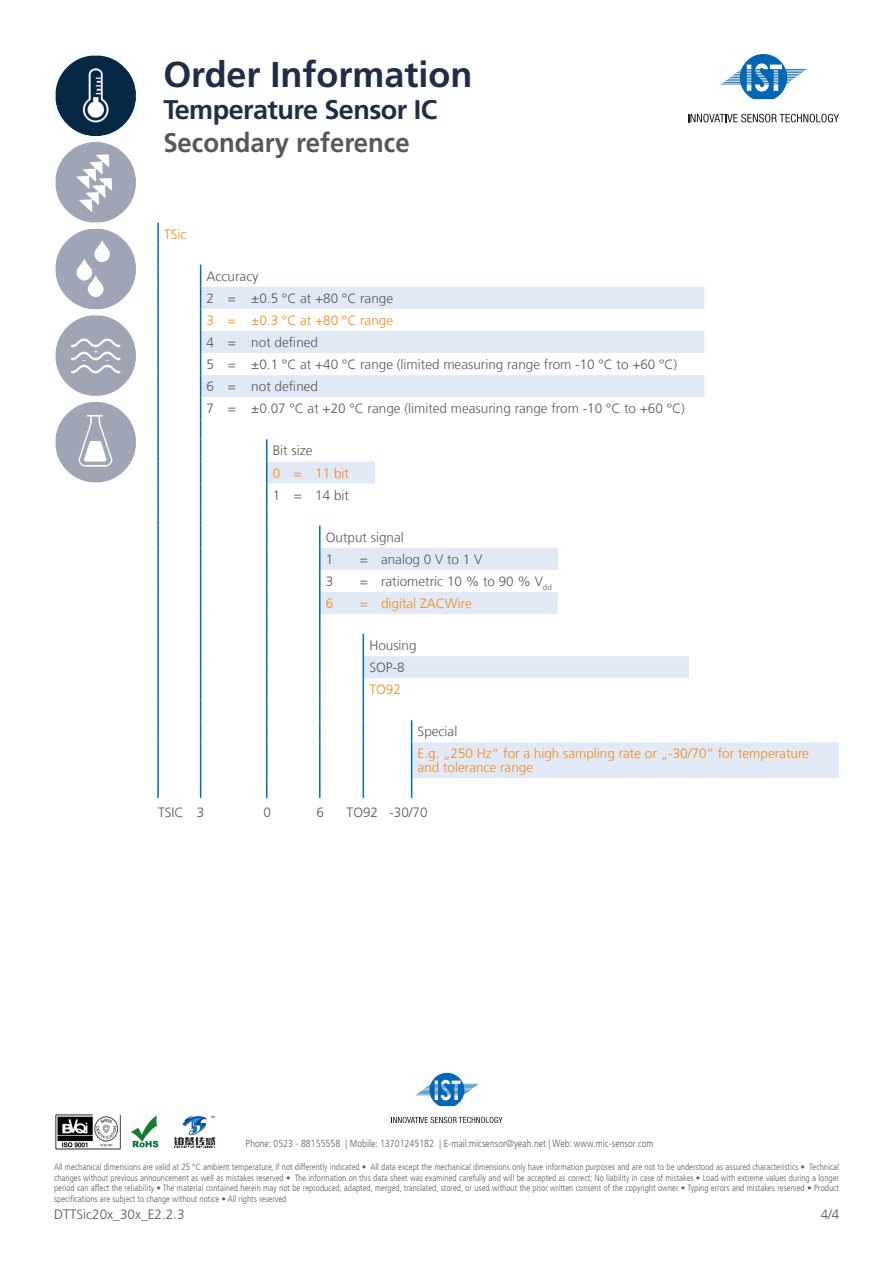
<style>
.page{position:relative;width:893px;height:1263px;background:#fff}
.page>*{position:absolute;margin:0;border:0;box-sizing:border-box;transform-origin:0 0}
.Heading{font:700 36px "Frutiger LT Com";color:#202d44}
.Heading2{font:700 27px "Frutiger LT Com";letter-spacing:-.02em;color:#202d44}
.Brief_Description{font:700 27px "Frutiger LT Com";color:#57585a;scale:.95 1}
.Text{font:300 13.5px "Frutiger LT Com";color:#57585a}
.Text-2{font:300 13.5px/13.5px "Frutiger LT Com";color:#f6891f}
.t1{font:300 condensed 10.2px "Frutiger LT Com";color:#606163}
.t2{font:300 condensed 9px/10.8px "Frutiger LT Com";color:#606163;text-align:justify}
</style>
<div class="page">
<img style="left:55px;top:55px;width:81px;height:428px">
<svg style="left:721px;top:54px;width:86px;height:45px"></svg>
<svg style="left:688px;top:114px;width:151px;height:8px"></svg>
<svg style="left:415px;top:1073px;width:64px;height:33px"></svg>
<svg style="left:391px;top:1117px;width:111px;height:6px"></svg>
<img style="left:55px;top:1114px;width:66px;height:36px">
<img style="left:131px;top:1115px;width:28px;height:33px">
<svg style="left:201px;top:287px;width:638px;height:491px"></svg>
<hr style="left:157px;top:223px;width:2px;height:22px;background:#006bb6">
<hr style="left:157px;top:245px;width:2px;height:20px;background:#006bb6">
<hr style="left:157px;top:265px;width:2px;height:22px;background:#006bb6">
<hr style="left:157px;top:287px;width:2px;height:22px;background:#006bb6">
<hr style="left:157px;top:309px;width:2px;height:22px;background:#006bb6">
<hr style="left:157px;top:331px;width:2px;height:22px;background:#006bb6">
<hr style="left:157px;top:353px;width:2px;height:22px;background:#006bb6">
<hr style="left:157px;top:375px;width:2px;height:22px;background:#006bb6">
<hr style="left:157px;top:397px;width:2px;height:22px;background:#006bb6">
<hr style="left:157px;top:419px;width:2px;height:20px;background:#006bb6">
<hr style="left:157px;top:439px;width:2px;height:22px;background:#006bb6">
<hr style="left:157px;top:461px;width:2px;height:23px;background:#006bb6">
<hr style="left:157px;top:484px;width:2px;height:22px;background:#006bb6">
<hr style="left:157px;top:506px;width:2px;height:20px;background:#006bb6">
<hr style="left:157px;top:526px;width:2px;height:22px;background:#006bb6">
<hr style="left:157px;top:548px;width:2px;height:22px;background:#006bb6">
<hr style="left:157px;top:570px;width:2px;height:22px;background:#006bb6">
<hr style="left:157px;top:592px;width:2px;height:22px;background:#006bb6">
<hr style="left:157px;top:614px;width:2px;height:20px;background:#006bb6">
<hr style="left:157px;top:634px;width:2px;height:22px;background:#006bb6">
<hr style="left:157px;top:656px;width:2px;height:22px;background:#006bb6">
<hr style="left:157px;top:678px;width:2px;height:22px;background:#006bb6">
<hr style="left:157px;top:700px;width:2px;height:20px;background:#006bb6">
<hr style="left:157px;top:720px;width:2px;height:22px;background:#006bb6">
<hr style="left:157px;top:742px;width:2px;height:36px;background:#006bb6">
<hr style="left:157px;top:778px;width:2px;height:20px;background:#006bb6">
<svg style="left:200px;top:265px;width:1px;height:477px"></svg>
<hr style="left:200px;top:742px;width:1px;height:36px;background:#006bb6">
<svg style="left:200px;top:778px;width:1px;height:20px"></svg>
<svg style="left:266px;top:439px;width:1px;height:303px"></svg>
<hr style="left:266px;top:742px;width:1px;height:36px;background:#006bb6">
<svg style="left:266px;top:778px;width:1px;height:20px"></svg>
<hr style="left:319px;top:526px;width:2px;height:22px;background:#006bb6">
<hr style="left:319px;top:548px;width:2px;height:22px;background:#006bb6">
<hr style="left:319px;top:570px;width:2px;height:22px;background:#006bb6">
<hr style="left:319px;top:592px;width:2px;height:22px;background:#006bb6">
<hr style="left:319px;top:614px;width:2px;height:20px;background:#006bb6">
<hr style="left:319px;top:634px;width:2px;height:22px;background:#006bb6">
<hr style="left:319px;top:656px;width:2px;height:22px;background:#006bb6">
<hr style="left:319px;top:678px;width:2px;height:22px;background:#006bb6">
<hr style="left:319px;top:700px;width:2px;height:20px;background:#006bb6">
<hr style="left:319px;top:720px;width:2px;height:22px;background:#006bb6">
<hr style="left:319px;top:742px;width:2px;height:36px;background:#006bb6">
<hr style="left:319px;top:778px;width:2px;height:20px;background:#006bb6">
<svg style="left:363px;top:634px;width:1px;height:108px"></svg>
<hr style="left:363px;top:742px;width:1px;height:36px;background:#006bb6">
<svg style="left:363px;top:778px;width:1px;height:20px"></svg>
<svg style="left:411px;top:720px;width:1px;height:22px"></svg>
<hr style="left:411px;top:742px;width:1px;height:36px;background:#006bb6">
<svg style="left:411px;top:778px;width:1px;height:20px"></svg>
<img style="left:174px;top:1115px;width:42px;height:34px">
<p class="Heading" style="left:163px;top:53px;width:311px">Order Information</p>
<p class="Heading2" style="left:163px;top:94px;width:275px">Temperature Sensor IC</p>
<p class="Brief_Description" style="left:163px;top:126px;width:261px">Secondary reference</p>
<p class="Text-2" style="left:164px;top:227px;width:24px">TSic</p>
<p class="Text" style="left:207px;top:268px;width:53px">Accuracy</p>
<p class="Text" style="left:207px;top:290px;width:9px">2</p>
<p class="Text" style="left:228px;top:290px;width:10px">=</p>
<p class="Text" style="left:251px;top:290px;width:143px">±0.5 °C at +80 °C range</p>
<p class="Text-2" style="left:207px;top:314px;width:9px">3</p>
<p class="Text-2" style="left:228px;top:314px;width:10px">=</p>
<p class="Text-2" style="left:251px;top:314px;width:143px">±0.3 °C at +80 °C range</p>
<p class="Text" style="left:207px;top:335px;width:9px">4</p>
<p class="Text" style="left:228px;top:335px;width:10px">=</p>
<p class="Text" style="left:251px;top:335px;width:68px">not defined</p>
<p class="Text" style="left:207px;top:357px;width:9px">5</p>
<p class="Text" style="left:228px;top:357px;width:10px">=</p>
<p class="Text" style="left:251px;top:357px;width:428px">±0.1 °C at +40 °C range (limited measuring range from -10 °C to +60 °C)</p>
<p class="Text" style="left:207px;top:379px;width:9px">6</p>
<p class="Text" style="left:228px;top:379px;width:10px">=</p>
<p class="Text" style="left:251px;top:379px;width:68px">not defined</p>
<p class="Text" style="left:207px;top:401px;width:9px">7</p>
<p class="Text" style="left:228px;top:401px;width:10px">=</p>
<p class="Text" style="left:251px;top:401px;width:435px">±0.07 °C at +20 °C range (limited measuring range from -10 °C to +60 °C)</p>
<p class="Text" style="left:273px;top:443px;width:41px">Bit size</p>
<p class="Text-2" style="left:273px;top:466px;width:9px">0</p>
<p class="Text-2" style="left:294px;top:466px;width:10px">=</p>
<p class="Text-2" style="left:315px;top:466px;width:35px">11 bit</p>
<p class="Text" style="left:273px;top:487px;width:9px">1</p>
<p class="Text" style="left:294px;top:487px;width:10px">=</p>
<p class="Text" style="left:315px;top:487px;width:35px">14 bit</p>
<p class="Text" style="left:326px;top:529px;width:80px">Output signal</p>
<p class="Text" style="left:326px;top:551px;width:9px">1</p>
<p class="Text" style="left:360px;top:551px;width:10px">=</p>
<p class="Text" style="left:381px;top:551px;width:103px">analog 0 V to 1 V</p>
<p class="Text" style="left:326px;top:573px;width:9px">3</p>
<p class="Text" style="left:360px;top:573px;width:10px">=</p>
<p class="Text" style="left:381px;top:573px;width:172px">ratiometric 10 % to 90 % V<sub>dd</sub></p>
<p class="Text-2" style="left:326px;top:597px;width:9px">6</p>
<p class="Text-2" style="left:360px;top:597px;width:10px">=</p>
<p class="Text-2" style="left:381px;top:597px;width:92px">digital ZACWire</p>
<p class="Text" style="left:369px;top:638px;width:49px">Housing</p>
<p class="Text" style="left:369px;top:660px;width:37px">SOP-8</p>
<p class="Text-2" style="left:369px;top:683px;width:33px">TO92</p>
<p class="Text" style="left:418px;top:724px;width:41px">Special</p>
<p class="Text-2" style="left:418px;top:747px;width:393px">E.g. „250 Hz“ for a high sampling rate or „-30/70“ for temperature and tolerance range</p>
<p class="Text" style="left:158px;top:804px;width:48px">TSIC 3</p>
<p class="Text" style="left:263px;top:804px;width:9px">0</p>
<p class="Text" style="left:317px;top:804px;width:9px">6</p>
<p class="Text" style="left:347px;top:804px;width:83px">TO92 -30/70</p>
<p class="t1" style="left:246px;top:1138px;width:410px">Phone: 0523 - 88155558 | Mobile: 13701245182 | E-mail:micsensor@yeah.net | Web: www.mic-sensor.com</p>
<p class="t2" style="left:54px;top:1161px;width:786px">All mechanical dimensions are valid at 25 °C ambient temperature, if not differently indicated • All data except the mechanical dimensions only have information purposes and are not to be understood as assured characteristics • Technical changes without previous announcement as well as mistakes reserved • The information on this data sheet was examined carefully and will be accepted as correct; No liability in case of mistakes • Load with extreme values during a longer period can affect the reliability • The material contained herein may not be reproduced, adapted, merged, translated, stored, or used without the prior written consent of the copyright owner • Typing errors and mistakes reserved • Product specifications are subject to change without notice • All rights reserved</p>
<h3 class="Text" style="left:54px;top:1206px;width:132px">DTTSic20x_30x_E2.2.3</h3>
<h3 class="Text" style="left:821px;top:1206px;width:20px">4/4</h3>
</div>
